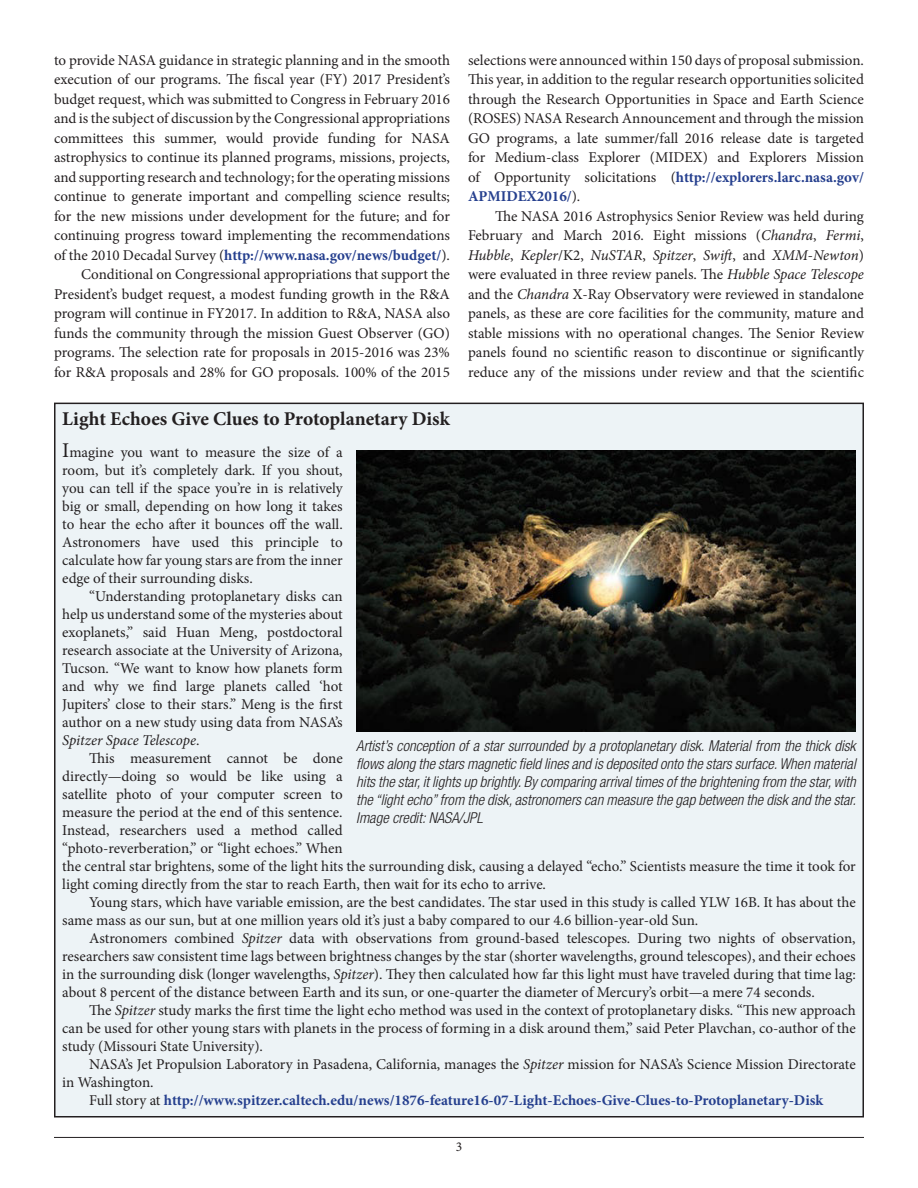
<style>
.page{position:relative;width:918px;height:1188px;background:#fff}
.page>*{position:absolute;margin:0;border:0;box-sizing:border-box;transform-origin:0 0}
.Highlight_Title{font:700 19.5px "Minion Pro";letter-spacing:-.005em;color:#231f20}
.Article_Text{font:15px/19.5px "Minion Pro";color:#231f20;text-align:justify}
.Highlight_Text{font:15px/18px "Minion Pro";letter-spacing:-.005em;color:#231f20;text-align:justify}
.Highlight_Caption{font:italic 300 condensed 15px/18px "Helvetica Neue LT Std";color:#231f20;text-align:justify}
.Highlight_Text_First{font:15px/18px "Minion Pro";letter-spacing:-.005em;color:#231f20;text-align:justify}
.Highlight_Text-2{font:700 15px "Minion Pro";color:#253f8e}
.t1{font:13.5px "Minion Pro";color:#231f20}
.s1{font-weight:700;color:#253f8e}
.s2{font-style:italic}
.s3{font-size:21px}
.s4{font-weight:400;color:#231f20}
</style>
<div class="page">
<hr style="left:54px;top:1137px;width:810px;height:1px;background:#231f20">
<div style="left:55px;top:403px;width:808px;height:714px;background:#edf3f6"></div>
<img style="left:356px;top:451px;width:500px;height:280px">
<p class="Article_Text" style="left:54px;top:50px;width:398px">to provide NASA guidance in strategic planning and in the smooth execution of our programs. The fiscal year (FY) 2017 President’s budget request, which was submitted to Congress in February 2016 and is the subject of discussion by the Congressional appropriations committees this summer, would provide funding for NASA astrophysics to continue its planned programs, missions, projects, and supporting research and technology; for the operating missions continue to generate important and compelling science results; for the new missions under development for the future; and for continuing progress toward implementing the recommendations of the 2010 Decadal Survey (<span class="s1">http://www.nasa.gov/news/budget/</span>).</p>
<p class="Article_Text" style="left:54px;top:265px;width:398px;text-indent:27px">Conditional on Congressional appropriations that support the President’s budget request, a modest funding growth in the R&amp;A program will continue in FY2017. In addition to R&amp;A, NASA also funds the community through the mission Guest Observer (GO) programs. The selection rate for proposals in 2015-2016 was 23% for R&amp;A proposals and 28% for GO proposals. 100% of the 2015</p>
<p class="Article_Text" style="left:468px;top:50px;width:398px">selections were announced within 150 days of proposal submission.<br>This year, in addition to the regular research opportunities solicited through the Research Opportunities in Space and Earth Science (ROSES) NASA Research Announcement and through the mission GO programs, a late summer/fall 2016 release date is targeted for Medium-class Explorer (MIDEX) and Explorers Mission of Opportunity solicitations (<span class="s1">http://explorers.larc.nasa.gov/ APMIDEX2016/</span>).</p>
<p class="Article_Text" style="left:468px;top:206px;width:398px;text-indent:27px">The NASA 2016 Astrophysics Senior Review was held during February and March 2016. Eight missions (<span class="s2">Chandra</span>, <span class="s2">Fermi</span>, <span class="s2">Hubble</span>, <span class="s2">Kepler</span>/K2, <span class="s2">NuSTAR</span>, <span class="s2">Spitzer</span>, <span class="s2">Swift</span>, and <span class="s2">XMM-Newton</span>) were evaluated in three review panels. The <span class="s2">Hubble Space Telescope </span>and the <span class="s2">Chandra</span> X-Ray Observatory were reviewed in standalone panels, as these are core facilities for the community, mature and stable missions with no operational changes. The Senior Review panels found no scientific reason to discontinue or significantly reduce any of the missions under review and that the scientific</p>
<p class="Highlight_Title" style="left:62px;top:405px;width:389px">Light Echoes Give Clues to Protoplanetary Disk</p>
<p class="Highlight_Text_First" style="left:62px;top:443px;width:282px"><span class="s3">I</span>magine you want to measure the size of a room, but it’s completely dark. If you shout, you can tell if the space you’re in is relatively big or small, depending on how long it takes to hear the echo after it bounces off the wall.<br>Astronomers have used this principle to calculate how far young stars are from the inner edge of their surrounding disks.</p>
<p class="Highlight_Text" style="left:62px;top:587px;width:282px;text-indent:27px">“Understanding protoplanetary disks can help us understand some of the mysteries about exoplanets,” said Huan Meng, postdoctoral research associate at the University of Arizona, Tucson. “We want to know how planets form and why we find large planets called ‘hot Jupiters’ close to their stars.” Meng is the first author on a new study using data from NASA’s <span class="s2">Spitzer Space Telescope</span>.</p>
<p class="Highlight_Text" style="left:62px;top:749px;width:795px;text-align:left;text-indent:27px">This measurement cannot be done<br>directly—doing so would be like using a<br>satellite photo of your computer screen to<br>measure the period at the end of this sentence.<br>Instead, researchers used a method called<br>“photo-reverberation,” or “light echoes.” When<br>the central star brightens, some of the light hits the surrounding disk, causing a delayed “echo.” Scientists measure the time it took for light coming directly from the star to reach Earth, then wait for its echo to arrive.</p>
<p class="Highlight_Text" style="left:62px;top:893px;width:795px;text-indent:27px">Young stars, which have variable emission, are the best candidates. The star used in this study is called YLW 16B. It has about the same mass as our sun, but at one million years old it’s just a baby compared to our 4.6 billion-year-old Sun.</p>
<p class="Highlight_Text" style="left:62px;top:929px;width:795px;text-indent:27px">Astronomers combined <span class="s2">Spitzer</span> data with observations from ground-based telescopes. During two nights of observation, researchers saw consistent time lags between brightness changes by the star (shorter wavelengths, ground telescopes), and their echoes in the surrounding disk (longer wavelengths, <span class="s2">Spitzer</span>). They then calculated how far this light must have traveled during that time lag: about 8 percent of the distance between Earth and its sun, or one-quarter the diameter of Mercury’s orbit—a mere 74 seconds.</p>
<p class="Highlight_Text" style="left:62px;top:1001px;width:795px;text-indent:27px">The <span class="s2">Spitzer</span> study marks the first time the light echo method was used in the context of protoplanetary disks. “This new approach can be used for other young stars with planets in the process of forming in a disk around them,” said Peter Plavchan, co-author of the study (Missouri State University).</p>
<p class="Highlight_Text" style="left:62px;top:1055px;width:795px;text-indent:27px">NASA’s Jet Propulsion Laboratory in Pasadena, California, manages the <span class="s2">Spitzer</span> mission for NASA’s Science Mission Directorate in Washington.</p>
<p class="Highlight_Text-2" style="left:89px;top:1089px;width:735px"><span class="s4">Full story at</span> http://www.spitzer.caltech.edu/news/1876-feature16-07-Light-Echoes-Give-Clues-to-Protoplanetary-Disk</p>
<p class="Highlight_Caption" style="left:356px;top:737px;width:501px">Artist’s conception of a star surrounded by a protoplanetary disk. Material from the thick disk flows along the stars magnetic field lines and is deposited onto the stars surface. When material hits the star, it lights up brightly. By comparing arrival times of the brightening from the star, with the “light echo” from the disk, astronomers can measure the gap between the disk and the star.<br>Image credit: NASA/JPL</p>
<p class="t1" style="left:456px;top:1138px;width:8px">3</p>
</div>
